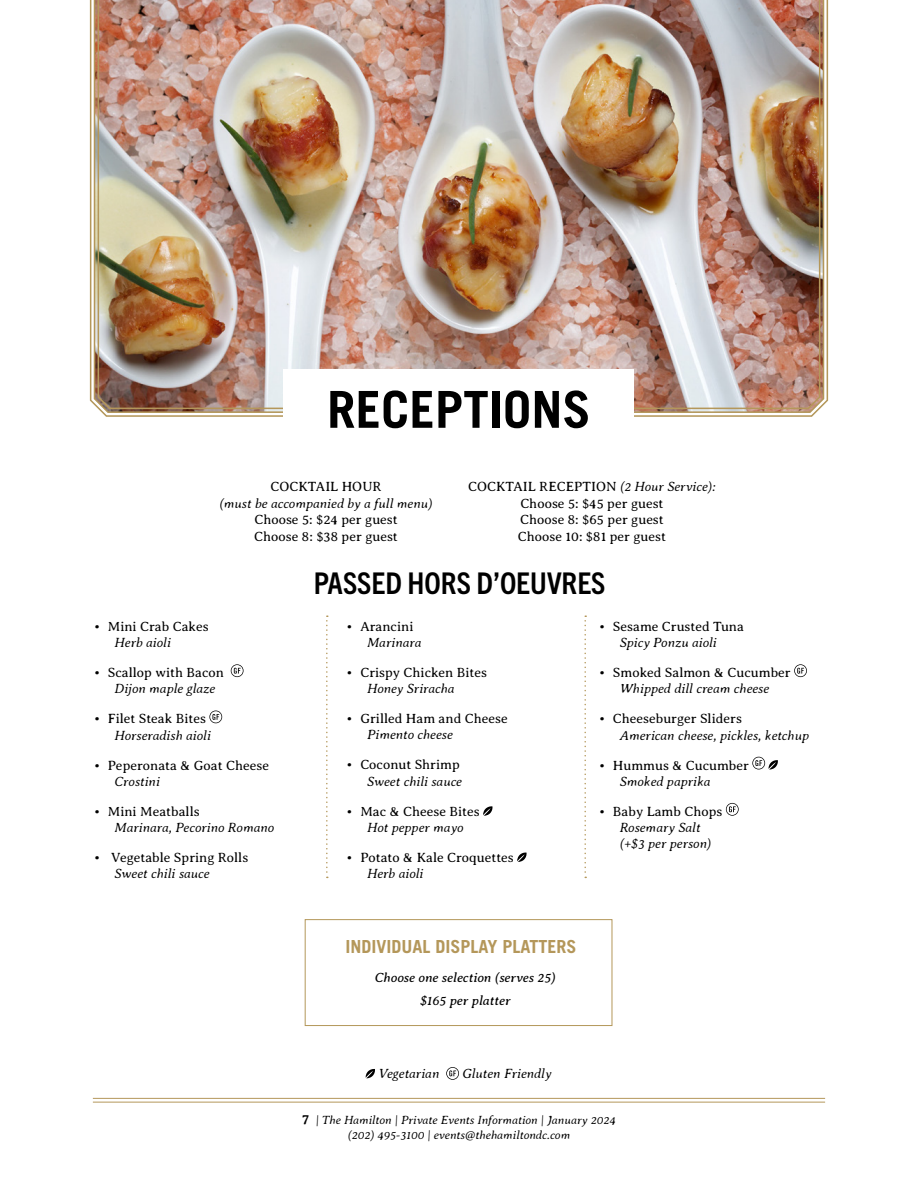
<style>
.page{position:relative;width:918px;height:1188px;background:#fff}
.page>*{position:absolute;margin:0;border:0;box-sizing:border-box;transform-origin:0 0}
.t1{font:700 51px "Trade Gothic LT Std";color:#000}
.t2{font:700 condensed 30px "Trade Gothic Next LT Pro";color:#000}
.t3{font:700 18px "Trade Gothic LT Std";color:#b4975a}
.t4{font:300 13.5px/16.2px "Averia Serif Libre";color:#000}
.t5{font:italic 300 13.5px/16.2px "Averia Serif Libre";color:#000}
.t6{font:italic 13.5px/23px "Averia Serif Libre";color:#000;text-align:center}
.t7{font:italic 300 12px/14.4px "Averia Serif Libre";color:#000;text-align:center}
.s1{font-style:italic}
.s2{font-weight:400}
.s3{font-weight:400;font-style:normal}
.s4{font-style:normal}
.s5{font-weight:700;font-style:normal;font-size:13.5px}
</style>
<div class="page">
<hr style="left:93px;top:1098px;width:732px;height:1px;background:#b4975a">
<hr style="left:93px;top:1102px;width:732px;height:1px;background:#b4975a">
<img style="left:98px;top:0;width:722px;height:409px">
<div style="left:284px;top:369px;width:350px;height:80px;background:#fff"></div>
<svg style="left:231px;top:664px;width:13px;height:13px"></svg>
<svg style="left:209px;top:711px;width:13px;height:12px"></svg>
<svg style="left:483px;top:806px;width:10px;height:10px"></svg>
<svg style="left:517px;top:852px;width:10px;height:10px"></svg>
<svg style="left:794px;top:664px;width:13px;height:13px"></svg>
<svg style="left:752px;top:757px;width:26px;height:13px"></svg>
<svg style="left:726px;top:803px;width:13px;height:13px"></svg>
<svg style="left:326px;top:616px;width:2px;height:262px"></svg>
<svg style="left:584px;top:616px;width:2px;height:262px"></svg>
<div style="left:305px;top:919px;width:307px;height:107px;border:1px solid #b4975a"></div>
<svg style="left:366px;top:1069px;width:9px;height:9px"></svg>
<svg style="left:446px;top:1067px;width:13px;height:13px"></svg>
<h1 class="t1" style="left:327px;top:378px;width:265px">RECEPTIONS</h1>
<p class="t4" style="left:271px;top:479px;width:113px">COCKTAIL HOUR</p>
<p class="t5" style="left:220px;top:495px;width:214px">(must be accompanied by a full menu)</p>
<p class="t4" style="left:254px;top:512px;width:145px">Choose 5: $24 per guest<br>Choose 8: $38 per guest</p>
<p class="t4" style="left:468px;top:479px;width:249px;text-align:center">COCKTAIL RECEPTION <span class="s1">(2 Hour Service):<br></span>Choose 5: $45 per guest<br>Choose 8: $65 per guest<br>Choose 10: $81 per guest</p>
<p class="t4" style="left:115px;top:618px;width:95px;text-indent:-20px"><span class="s2">•</span> Mini Crab Cakes<br><span class="s1">Herb aioli</span></p>
<p class="t4" style="left:115px;top:665px;width:111px;text-indent:-20px"><span class="s2">•</span> Scallop with Bacon<br><span class="s1">Dijon maple glaze</span></p>
<p class="t5" style="left:115px;top:711px;width:98px;text-indent:-20px"><span class="s3">•</span> <span class="s4">Filet Steak Bites<br></span>Horseradish aioli</p>
<p class="t4" style="left:115px;top:757px;width:156px;text-indent:-20px"><span class="s2">•</span> Peperonata &amp; Goat Cheese<br><span class="s1">Crostini</span></p>
<p class="t5" style="left:115px;top:803px;width:161px;text-indent:-20px"><span class="s3">•</span> <span class="s4">Mini Meatballs<br></span>Marinara, Pecorino Romano</p>
<p class="t4" style="left:115px;top:849px;width:135px;text-indent:-20px"><span class="s2">•</span> Vegetable Spring Rolls<br><span class="s1">Sweet chili sauce</span></p>
<h2 class="t2" style="left:314px;top:563px;width:293px">PASSED HORS D’OEUVRES</h2>
<p class="t4" style="left:367px;top:618px;width:56px;text-indent:-20px"><span class="s2">•</span> Arancini<br><span class="s1">Marinara</span></p>
<p class="t4" style="left:367px;top:665px;width:121px;text-indent:-20px"><span class="s2">•</span> Crispy Chicken Bites<br><span class="s1">Honey Sriracha</span></p>
<p class="t4" style="left:367px;top:711px;width:142px;text-indent:-20px"><span class="s2">•</span> Grilled Ham and Cheese<br><span class="s1">Pimento cheese</span></p>
<p class="t5" style="left:347px;top:757px;width:117px;text-align:right"><span class="s3">•</span> <span class="s4">Coconut Shrimp<br></span>Sweet chili sauce</p>
<p class="t4" style="left:347px;top:803px;width:134px;text-align:center"><span class="s2">•</span> Mac &amp; Cheese Bites<br><span class="s1">Hot pepper mayo</span></p>
<p class="t4" style="left:367px;top:849px;width:148px;text-indent:-20px"><span class="s2">•</span> Potato &amp; Kale Croquettes<br><span class="s1">Herb aioli</span></p>
<h3 class="t3" style="left:346px;top:935px;width:233px">INDIVIDUAL DISPLAY PLATTERS</h3>
<p class="t6" style="left:375px;top:966px;width:182px">Choose one selection (serves 25) $165 per platter</p>
<p class="t5" style="left:378px;top:1066px;width:62px">Vegetarian</p>
<p class="t5" style="left:462px;top:1066px;width:91px">Gluten Friendly</p>
<p class="t4" style="left:599px;top:618px;width:146px;text-align:center"><span class="s2">•</span> Sesame Crusted Tuna<br><span class="s1">Spicy Ponzu aioli</span></p>
<p class="t5" style="left:599px;top:664px;width:193px;text-align:center"><span class="s3">•</span> <span class="s4">Smoked Salmon &amp; Cucumber<br></span>Whipped dill cream cheese</p>
<p class="t5" style="left:620px;top:711px;width:191px;text-indent:-20px"><span class="s3">•</span> <span class="s4">Cheeseburger Sliders<br></span>American cheese, pickles, ketchup</p>
<p class="t4" style="left:620px;top:757px;width:131px;text-indent:-20px"><span class="s2">•</span> Hummus &amp; Cucumber<br><span class="s1">Smoked paprika</span></p>
<p class="t5" style="left:620px;top:803px;width:104px;text-indent:-20px"><span class="s3">•</span> <span class="s4">Baby Lamb Chops<br></span>Rosemary Salt (+$3 per person)</p>
<p class="t7" style="left:302px;top:1113px;width:315px"><span class="s5">7</span> | The Hamilton | Private Events Information | January 2024 (202) 495-3100 | events@thehamiltondc.com</p>
</div>
